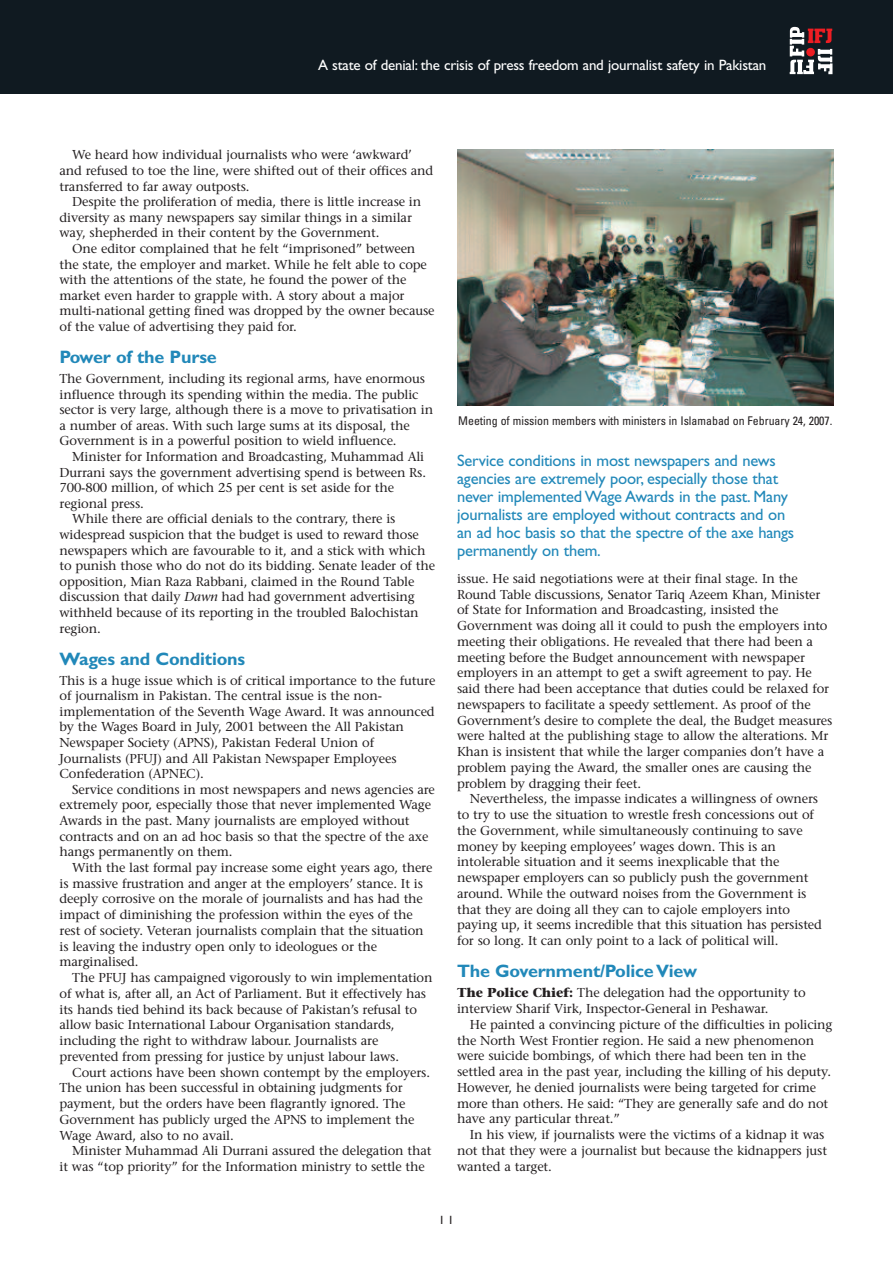
<style>
.page{position:relative;width:893px;height:1263px;background:#fff}
.page>*{position:absolute;margin:0;border:0;box-sizing:border-box;transform-origin:0 0}
.t1{font:700 18px "Gill Sans";letter-spacing:-.01em;color:#2188b9}
.t2{font:16.5px/18px "Gill Sans";letter-spacing:-.015em;color:#2188b9}
.t3{font:15px "Gill Sans";letter-spacing:-.015em;color:#fff}
.t4{font:12.9px/15.8px "Stone Serif";letter-spacing:-.01em;color:#231f20}
.t5{font:condensed 12px "Univers";color:#231f20}
.t6{font:12px "Gill Sans";color:#231f20}
.s1{font-style:italic}
.s2{font-weight:700}
</style>
<div class="page">
<div style="left:0;top:0;width:893px;height:94px;background:#101a21"></div>
<svg style="left:790px;top:27px;width:42px;height:47px"></svg>
<div style="left:806px;top:48px;width:9px;height:8px;background:#ee1d23;border-radius:50%"></div>
<img style="left:457px;top:150px;width:376px;height:255px">
<p class="t3" style="left:318px;top:59px;width:450px">A state of denial: the crisis of press freedom and journalist safety in Pakistan</p>
<p class="t4" style="left:60px;top:148px;width:375px;text-indent:13px">We heard how individual journalists who were ‘awkward’ and refused to toe the line, were shifted out of their offices and transferred to far away outposts.</p>
<p class="t4" style="left:60px;top:195px;width:363px;text-indent:13px">Despite the proliferation of media, there is little increase in diversity as many newspapers say similar things in a similar way, shepherded in their content by the Government.</p>
<p class="t4" style="left:60px;top:242px;width:377px;text-indent:13px">One editor complained that he felt “imprisoned” between the state, the employer and market. While he felt able to cope with the attentions of the state, he found the power of the market even harder to grapple with. A story about a major multi-national getting fined was dropped by the owner because of the value of advertising they paid for.</p>
<h1 class="t1" style="left:60px;top:350px;width:159px">Power of the Purse</h1>
<p class="t4" style="left:60px;top:372px;width:375px">The Government, including its regional arms, have enormous influence through its spending within the media. The public sector is very large, although there is a move to privatisation in a number of areas. With such large sums at its disposal, the Government is in a powerful position to wield influence.</p>
<p class="t4" style="left:72px;top:450px;width:353px">Minister for Information and Broadcasting, Muhammad Ali</p>
<p class="t4" style="left:60px;top:466px;width:368px">Durrani says the government advertising spend is between Rs.</p>
<p class="t4" style="left:60px;top:481px;width:336px">700-800 million, of which 25 per cent is set aside for the</p>
<p class="t4" style="left:60px;top:497px;width:86px">regional press.</p>
<p class="t4" style="left:72px;top:512px;width:325px">While there are official denials to the contrary, there is</p>
<p class="t4" style="left:60px;top:528px;width:361px">widespread suspicion that the budget is used to reward those</p>
<p class="t4" style="left:60px;top:544px;width:368px">newspapers which are favourable to it, and a stick with which</p>
<p class="t4" style="left:60px;top:559px;width:377px">to punish those who do not do its bidding. Senate leader of the</p>
<p class="t4" style="left:60px;top:575px;width:356px">opposition, Mian Raza Rabbani, claimed in the Round Table</p>
<p class="t4" style="left:60px;top:590px;width:357px">discussion that daily <span class="s1">Dawn</span> had had government advertising</p>
<p class="t4" style="left:60px;top:606px;width:361px">withheld because of its reporting in the troubled Balochistan</p>
<p class="t4" style="left:60px;top:622px;width:43px">region.</p>
<h1 class="t1" style="left:60px;top:652px;width:187px">Wages and Conditions</h1>
<p class="t4" style="left:60px;top:674px;width:377px">This is a huge issue which is of critical importance to the future of journalism in Pakistan. The central issue is the non&shy;implementation of the Seventh Wage Award. It was announced by the Wages Board in July, 2001 between the All Pakistan Newspaper Society (APNS), Pakistan Federal Union of Journalists (PFUJ) and All Pakistan Newspaper Employees Confederation (APNEC).</p>
<p class="t4" style="left:60px;top:783px;width:377px;text-indent:13px">Service conditions in most newspapers and news agencies are extremely poor, especially those that never implemented Wage Awards in the past. Many journalists are employed without contracts and on an ad hoc basis so that the spectre of the axe hangs permanently on them.</p>
<p class="t4" style="left:60px;top:861px;width:374px;text-indent:13px">With the last formal pay increase some eight years ago, there is massive frustration and anger at the employers’ stance. It is deeply corrosive on the morale of journalists and has had the impact of diminishing the profession within the eyes of the rest of society. Veteran journalists complain that the situation is leaving the industry open only to ideologues or the marginalised.</p>
<p class="t4" style="left:60px;top:971px;width:375px;text-indent:13px">The PFUJ has campaigned vigorously to win implementation of what is, after all, an Act of Parliament. But it effectively has its hands tied behind its back because of Pakistan’s refusal to allow basic International Labour Organisation standards, including the right to withdraw labour. Journalists are prevented from pressing for justice by unjust labour laws.</p>
<p class="t4" style="left:60px;top:1066px;width:372px;text-indent:13px">Court actions have been shown contempt by the employers.<br>The union has been successful in obtaining judgments for payment, but the orders have been flagrantly ignored. The Government has publicly urged the APNS to implement the Wage Award, also to no avail.</p>
<p class="t4" style="left:60px;top:1144px;width:374px;text-indent:13px">Minister Muhammad Ali Durrani assured the delegation that it was “top priority” for the Information ministry to settle the</p>
<p class="t5" style="left:458px;top:417px;width:376px">Meeting of mission members with ministers in Islamabad on February 24, 2007.</p>
<p class="t2" style="left:457px;top:453px;width:339px">Service conditions in most newspapers and news agencies are extremely poor, especially those that never implemented Wage Awards in the past. Many journalists are employed without contracts and on an ad hoc basis so that the spectre of the axe hangs permanently on them.</p>
<p class="t4" style="left:457px;top:572px;width:377px">issue. He said negotiations were at their final stage. In the Round Table discussions, Senator Tariq Azeem Khan, Minister of State for Information and Broadcasting, insisted the Government was doing all it could to push the employers into meeting their obligations. He revealed that there had been a meeting before the Budget announcement with newspaper employers in an attempt to get a swift agreement to pay. He said there had been acceptance that duties could be relaxed for newspapers to facilitate a speedy settlement. As proof of the Government’s desire to complete the deal, the Budget measures were halted at the publishing stage to allow the alterations. Mr Khan is insistent that while the larger companies don’t have a problem paying the Award, the smaller ones are causing the problem by dragging their feet.</p>
<p class="t4" style="left:457px;top:792px;width:366px;text-indent:13px">Nevertheless, the impasse indicates a willingness of owners to try to use the situation to wrestle fresh concessions out of the Government, while simultaneously continuing to save money by keeping employees’ wages down. This is an intolerable situation and it seems inexplicable that the newspaper employers can so publicly push the government around. While the outward noises from the Government is that they are doing all they can to cajole employers into paying up, it seems incredible that this situation has persisted for so long. It can only point to a lack of political will.</p>
<h1 class="t1" style="left:457px;top:964px;width:242px">The Government/Police View</h1>
<p class="t4" style="left:457px;top:986px;width:350px"><span class="s2">The Police Chief:</span> The delegation had the opportunity to interview Sharif Virk, Inspector-General in Peshawar.</p>
<p class="t4" style="left:457px;top:1018px;width:377px;text-indent:13px">He painted a convincing picture of the difficulties in policing the North West Frontier region. He said a new phenomenon were suicide bombings, of which there had been ten in the settled area in the past year, including the killing of his deputy.<br>However, he denied journalists were being targeted for crime more than others. He said: “They are generally safe and do not have any particular threat.”</p>
<p class="t4" style="left:457px;top:1128px;width:372px;text-indent:13px">In his view, if journalists were the victims of a kidnap it was not that they were a journalist but because the kidnappers just wanted a target.</p>
<p class="t6" style="left:439px;top:1216px;width:16px">11</p>
</div>
